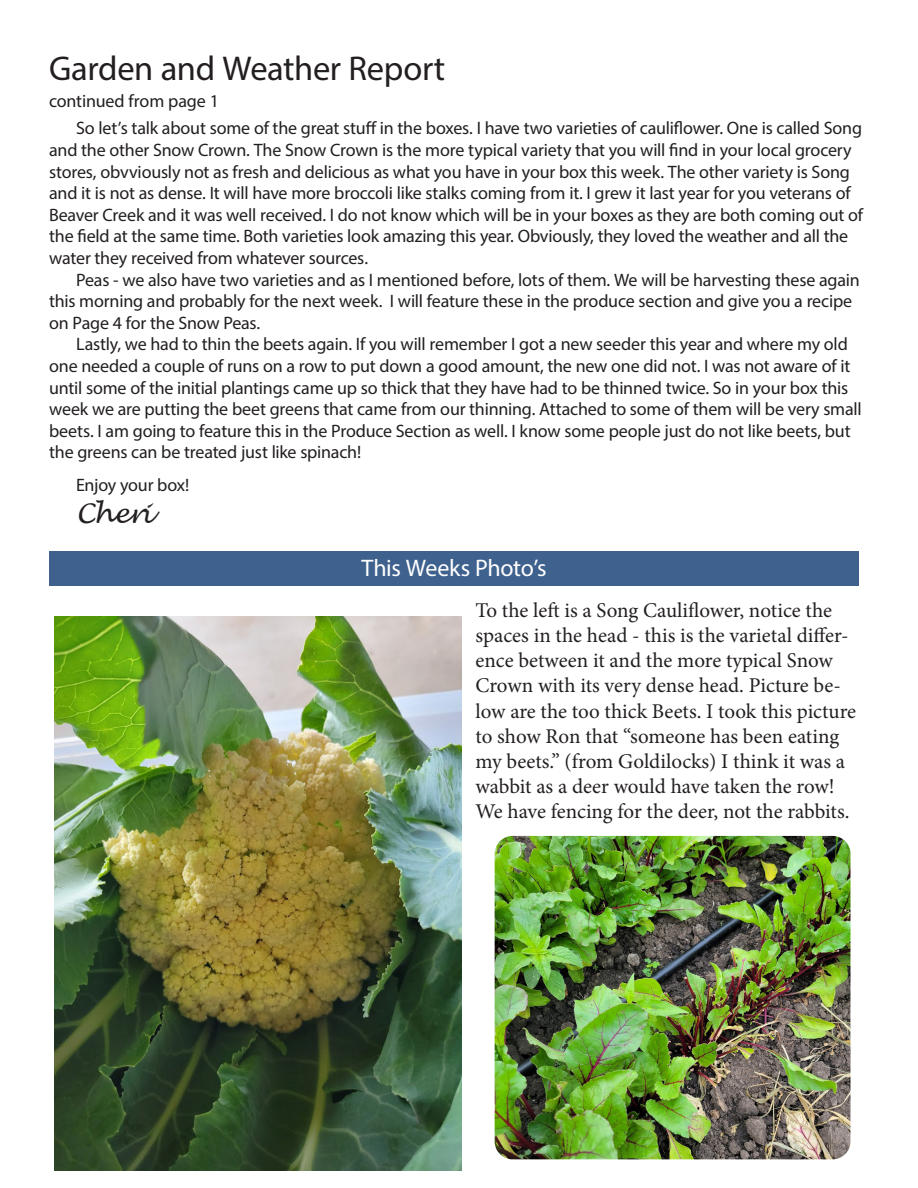
<style>
.page{position:relative;width:918px;height:1188px;background:#fff}
.page>*{position:absolute;margin:0;border:0;box-sizing:border-box;transform-origin:0 0}
.t1{font:34.5px "Myriad Pro";letter-spacing:-.01em;color:#231f20}
.Garden___Weather{font:italic 27px "Lucida Handwriting";letter-spacing:-.04em;color:#231f20}
.t2{font:24px "Myriad Pro";letter-spacing:-.015em;color:#fff}
.t3{font:21px/25.2px "Minion Pro";color:#231f20}
.Garden___Weather-2{font:18px/21.6px "Myriad Pro";letter-spacing:-.01em;color:#231f20}
</style>
<div class="page">
<img style="left:495px;top:836px;width:355px;height:323px">
<div style="left:49px;top:551px;width:810px;height:34px;background:#3e618d"></div>
<img style="left:54px;top:616px;width:408px;height:554px">
<p class="t1" style="left:49px;top:47px;width:398px">Garden and Weather Report</p>
<p class="Garden___Weather-2" style="left:49px;top:90px;width:171px">continued from page 1</p>
<p class="Garden___Weather-2" style="left:49px;top:117px;width:815px;text-indent:27px">So let’s talk about some of the great stuff in the boxes. I have two varieties of cauliflower. One is called Song and the other Snow Crown. The Snow Crown is the more typical variety that you will find in your local grocery stores, obvviously not as fresh and delicious as what you have in your box this week. The other variety is Song and it is not as dense. It will have more broccoli like stalks coming from it. I grew it last year for you veterans of Beaver Creek and it was well received. I do not know which will be in your boxes as they are both coming out of the field at the same time. Both varieties look amazing this year. Obviously, they loved the weather and all the water they received from whatever sources.</p>
<p class="Garden___Weather-2" style="left:49px;top:269px;width:812px;text-indent:27px">Peas - we also have two varieties and as I mentioned before, lots of them. We will be harvesting these again this morning and probably for the next week. I will feature these in the produce section and give you a recipe on Page 4 for the Snow Peas.</p>
<p class="Garden___Weather-2" style="left:49px;top:333px;width:814px;text-indent:27px">Lastly, we had to thin the beets again. If you will remember I got a new seeder this year and where my old one needed a couple of runs on a row to put down a good amount, the new one did not. I was not aware of it until some of the initial plantings came up so thick that they have had to be thinned twice. So in your box this week we are putting the beet greens that came from our thinning. Attached to some of them will be very small beets. I am going to feature this in the Produce Section as well. I know some people just do not like beets, but the greens can be treated just like spinach!</p>
<p class="Garden___Weather-2" style="left:76px;top:474px;width:115px">Enjoy your box!</p>
<p class="Garden___Weather" style="left:76px;top:497px;width:78px">Cheri</p>
<p class="t2" style="left:362px;top:553px;width:187px">This Weeks Photo’s</p>
<p class="t3" style="left:476px;top:598px;width:382px">To the left is a Song Cauliflower, notice the spaces in the head - this is the varietal differ&shy;ence between it and the more typical Snow Crown with its very dense head. Picture be&shy;low are the too thick Beets. I took this picture to show Ron that “someone has been eating my beets.” (from Goldilocks) I think it was a wabbit as a deer would have taken the row!<br>We have fencing for the deer, not the rabbits.</p>
</div>
